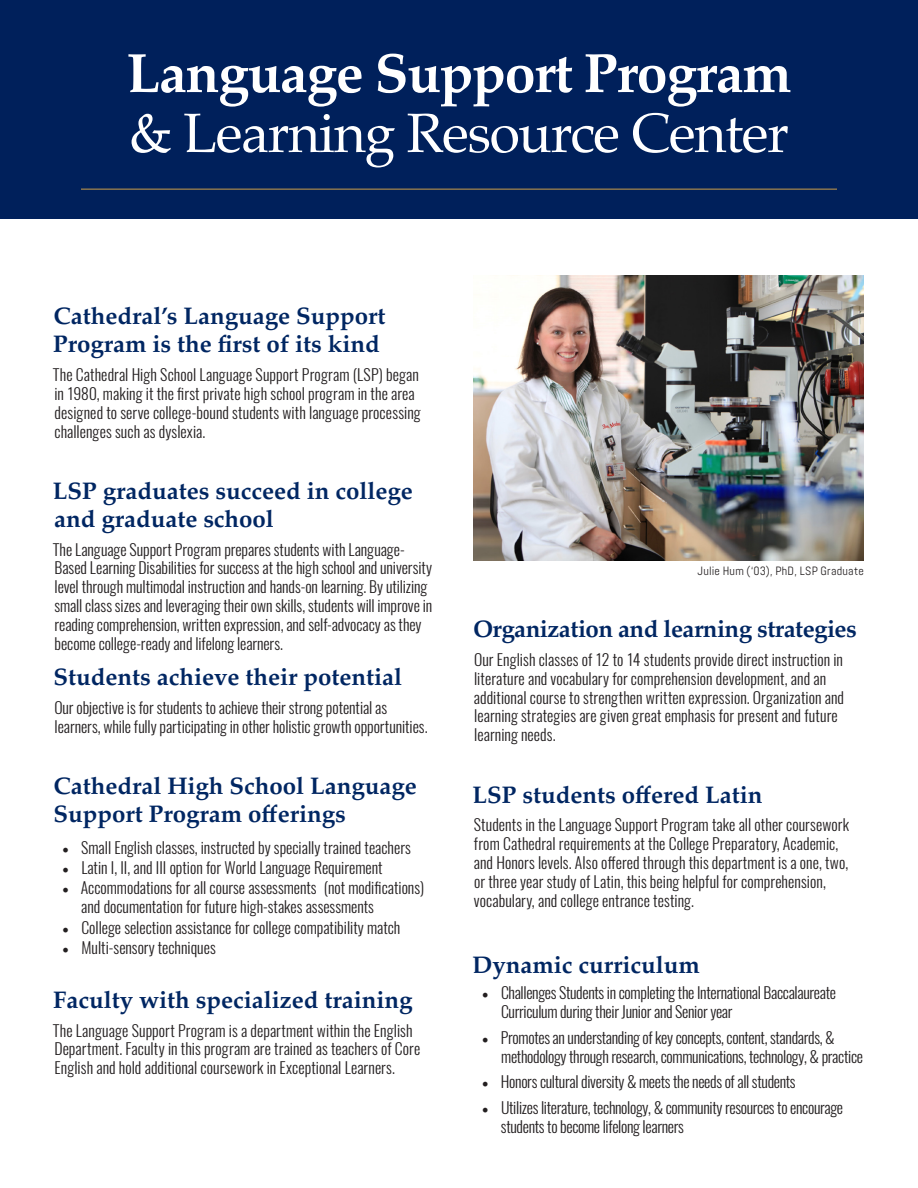
<style>
.page{position:relative;width:918px;height:1188px;background:#fff}
.page>*{position:absolute;margin:0;border:0;box-sizing:border-box;transform-origin:0 0}
.t1{font:55.5px "Palatino";letter-spacing:-.025em;color:#fff}
.t2{font:700 55.5px "Palatino";letter-spacing:-.025em;color:#fff}
.Body_text{font:700 24px/28.5px "Palatino";color:#002662}
.Body_text-2{font:700 24px "Palatino";letter-spacing:-.02em;color:#002662}
.Company_name{font:700 24px "Palatino";color:#002662}
.Company_name-2{font:300 15.75px/18.9px "Oswald";color:#231f20}
.Company_name-3{font:300 15.75px/18.9px "Oswald";letter-spacing:-.02em;color:#231f20}
.Company_name-4{font:12px "Abel";letter-spacing:.02em;color:#231f20}
.s1{font-family:"Minion Pro";font-weight:400;font-size:18px}
</style>
<div class="page">
<img style="left:473px;top:276px;width:391px;height:284px">
<div style="left:0;top:0;width:918px;height:218px;background:#00205b"></div>
<hr style="left:81px;top:188px;width:756px;height:2px;background:#89744f">
<p class="t2" style="left:126px;top:26px;width:667px">Language Support Program</p>
<p class="t1" style="left:129px;top:87px;width:661px">&amp; Learning Resource Center</p>
<p class="Body_text" style="left:53px;top:301px;width:334px">Cathedral’s Language Support<br>Program is the first of its kind</p>
<p class="Company_name-2" style="left:53px;top:365px;width:369px">The Cathedral High School Language Support Program (LSP) began in 1980, making it the first private high school program in the area designed to serve college-bound students with language processing challenges such as dyslexia.</p>
<p class="Body_text" style="left:53px;top:476px;width:361px">LSP graduates succeed in college and graduate school</p>
<p class="Company_name-2" style="left:53px;top:540px;width:381px">The Language Support Program prepares students with Language-Based Learning Disabilities for success at the high school and university level through multimodal instruction and hands-on learning. By utilizing small class sizes and leveraging their own skills, students will improve in reading comprehension, written expression, and self-advocacy as they become college-ready and lifelong learners.</p>
<p class="Body_text" style="left:54px;top:662px;width:350px">Students achieve their potential</p>
<p class="Company_name-2" style="left:54px;top:698px;width:375px">Our objective is for students to achieve their strong potential as learners, while fully participating in other holistic growth opportunities.</p>
<p class="Body_text" style="left:53px;top:771px;width:365px">Cathedral High School Language<br>Support Program offerings</p>
<p class="Company_name-2" style="left:62px;top:838px;width:350px"><span class="s1">•</span> Small English classes, instructed by specially trained teachers</p>
<p class="Company_name-2" style="left:62px;top:858px;width:322px"><span class="s1">•</span> Latin I, II, and III option for World Language Requirement</p>
<p class="Company_name-2" style="left:81px;top:879px;width:344px;text-indent:-19px"><span class="s1">•</span> Accommodations for all course assessments (not modifications) and documentation for future high-stakes assessments</p>
<p class="Company_name-2" style="left:62px;top:918px;width:340px"><span class="s1">•</span> College selection assistance for college compatibility match</p>
<p class="Company_name-2" style="left:62px;top:938px;width:155px"><span class="s1">•</span> Multi-sensory techniques</p>
<p class="Body_text" style="left:53px;top:985px;width:361px">Faculty with specialized training</p>
<p class="Company_name-2" style="left:53px;top:1021px;width:369px">The Language Support Program is a department within the English<br>Department. Faculty in this program are trained as teachers of Core<br>English and hold additional coursework in Exceptional Learners.</p>
<p class="Company_name-4" style="left:698px;top:563px;width:168px">Julie Hum (‘03), PhD, LSP Graduate</p>
<p class="Body_text-2" style="left:473px;top:609px;width:385px">Organization and learning strategies</p>
<p class="Company_name-2" style="left:474px;top:650px;width:372px">Our English classes of 12 to 14 students provide direct instruction in literature and vocabulary for comprehension development, and an additional course to strengthen written expression. Organization and learning strategies are given great emphasis for present and future learning needs.</p>
<p class="Body_text" style="left:472px;top:780px;width:292px">LSP students offered Latin</p>
<p class="Company_name-2" style="left:474px;top:815px;width:377px">Students in the Language Support Program take all other coursework from Cathedral requirements at the College Preparatory, Academic, and Honors levels. Also offered through this department is a one, two, or three year study of Latin, this being helpful for comprehension, vocabulary, and college entrance testing.</p>
<p class="Company_name" style="left:473px;top:944px;width:229px">Dynamic curriculum</p>
<p class="Company_name-3" style="left:501px;top:983px;width:337px;line-height:19.5px;text-indent:-19px"><span class="s1">•</span> Challenges Students in completing the International Baccalaureate<br>Curriculum during their Junior and Senior year</p>
<p class="Company_name-3" style="left:501px;top:1028px;width:363px;text-indent:-19px"><span class="s1">•</span> Promotes an understanding of key concepts, content, standards, &amp; methodology through research, communications, technology, &amp; practice</p>
<p class="Company_name-3" style="left:482px;top:1073px;width:315px"><span class="s1">•</span> Honors cultural diversity &amp; meets the needs of all students</p>
<p class="Company_name-3" style="left:501px;top:1098px;width:344px;text-indent:-19px"><span class="s1">•</span> Utilizes literature, technology, &amp; community resources to encourage students to become lifelong learners</p>
</div>
